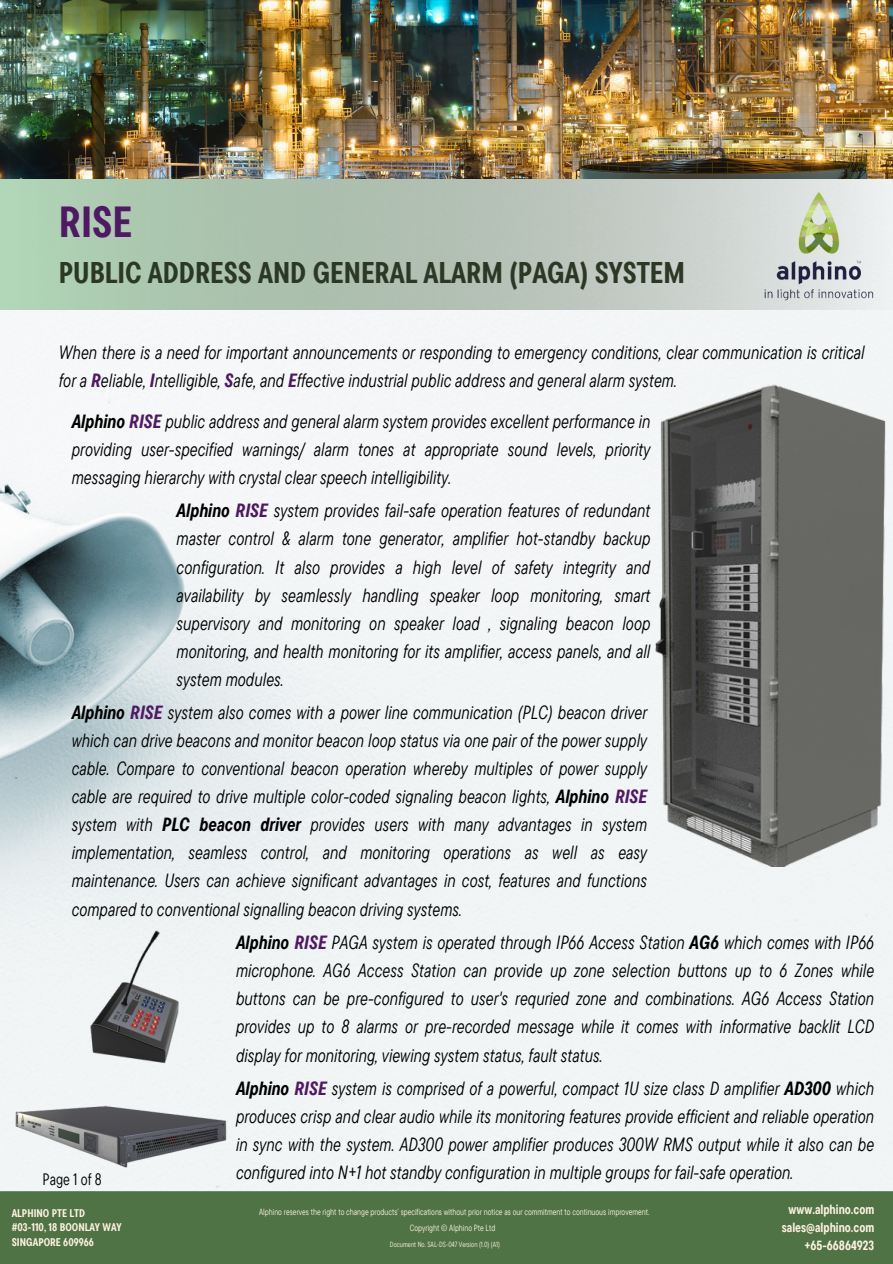
<style>
.page{position:relative;width:893px;height:1264px;background:#fff}
.page>*{position:absolute;margin:0;border:0;box-sizing:border-box;transform-origin:0 0}
.t1{font:700 43.35px "TT Commons Pro Cond";color:#4f1964}
.t2{font:700 29.85px "TT Commons Pro Cond";color:#2b3825}
.t3{font:italic 19.05px/28.2px "TT Commons Pro Cond";color:#000;text-align:justify}
.t4{font:16.5px "TT Commons Pro Cond";color:#000}
.t5{font:700 13.2px "TT Commons Pro Cond";color:#fdf1e2}
.t6{font:700 11.1px "TT Commons Pro Cond";color:#fdf1e2}
.t7{font:9px "TT Commons Pro Cond";color:#fdf1e2}
.t8{font:7.5px "TT Commons Pro Cond";color:#fdf1e2}
.s1{font-weight:700;color:#4f1964}
.s2{font-weight:700}
</style>
<div class="page">
<img style="left:0;top:309px;width:892px;height:882px">
<div style="left:0;top:1191px;width:892px;height:72px;background:#4f7344"></div>
<svg style="left:0;top:179px;width:892px;height:130px;background:#b6c8b9"></svg>
<img style="left:0;top:0;width:892px;height:179px">
<img style="left:753px;top:191px;width:133px;height:110px">
<img style="left:652px;top:384px;width:240px;height:482px">
<img style="left:12px;top:1100px;width:218px;height:69px">
<img style="left:89px;top:927px;width:91px;height:137px">
<p class="t1" style="left:59px;top:194px;width:75px">RISE</p>
<p class="t2" style="left:59px;top:253px;width:627px">PUBLIC ADDRESS AND GENERAL ALARM (PAGA) SYSTEM</p>
<p class="t3" style="left:59px;top:337px;width:807px">When there is a need for important announcements or responding to emergency conditions, clear communication is critical for a <span class="s1">R</span>eliable, <span class="s1">I</span>ntelligible, <span class="s1">S</span>afe, and <span class="s1">E</span>ffective industrial public address and general alarm system.</p>
<p class="t3" style="left:72px;top:406px;width:580px"><span class="s2">Alphino</span> <span class="s1">RISE</span> public address and general alarm system provides excellent performance in providing user-specified warnings/ alarm tones at appropriate sound levels, priority messaging hierarchy with crystal clear speech intelligibility.</p>
<p class="t3" style="left:176px;top:496px;width:475px"><span class="s2">Alphino</span> <span class="s1">RISE</span> system provides fail-safe operation features of redundant master control &amp; alarm tone generator, amplifier hot-standby backup configuration. It also provides a high level of safety integrity and availability by seamlessly handling speaker loop monitoring, smart supervisory and monitoring on speaker load , signaling beacon loop monitoring, and health monitoring for its amplifier, access panels, and all system modules.</p>
<p class="t3" style="left:72px;top:697px;width:577px"><span class="s2">Alphino</span> <span class="s1">RISE</span> system also comes with a power line communication (PLC) beacon driver which can drive beacons and monitor beacon loop status via one pair of the power supply cable. Compare to conventional beacon operation whereby multiples of power supply cable are required to drive multiple color-coded signaling beacon lights, <span class="s2">Alphino</span> <span class="s1">RISE </span>system with <span class="s2">PLC beacon driver</span> provides users with many advantages in system implementation, seamless control, and monitoring operations as well as easy maintenance. Users can achieve significant advantages in cost, features and functions compared to conventional signalling beacon driving systems.</p>
<p class="t4" style="left:43px;top:1168px;width:61px">Page 1 of 8</p>
<p class="t6" style="left:12px;top:1205px;width:75px">ALPHINO PTE LTD</p>
<p class="t6" style="left:12px;top:1220px;width:111px">#03-110, 18 BOONLAY WAY</p>
<p class="t6" style="left:12px;top:1235px;width:84px">SINGAPORE 609966</p>
<p class="t3" style="left:236px;top:927px;width:639px"><span class="s2">Alphino</span> <span class="s1">RISE</span> PAGA system is operated through IP66 Access Station <span class="s2">AG6</span> which comes with IP66 microphone. AG6 Access Station can provide up zone selection buttons up to 6 Zones while buttons can be pre-configured to user's requried zone and combinations. AG6 Access Station provides up to 8 alarms or pre-recorded message while it comes with informative backlit LCD display for monitoring, viewing system status, fault status.</p>
<p class="t3" style="left:236px;top:1073px;width:639px"><span class="s2">Alphino</span> <span class="s1">RISE</span> system is comprised of a powerful, compact 1U size class D amplifier <span class="s2">AD300</span> which produces crisp and clear audio while its monitoring features provide efficient and reliable operation in sync with the system. AD300 power amplifier produces 300W RMS output while it also can be configured into N+1 hot standby configuration in multiple groups for fail-safe operation.</p>
<p class="t7" style="left:259px;top:1205px;width:392px">Alphino reserves the right to change products’ specifications without prior notice as our commitment to continuous improvement.</p>
<p class="t7" style="left:409px;top:1221px;width:87px">Copyright © Alphino Pte Ltd</p>
<p class="t8" style="left:390px;top:1239px;width:111px">Document No. SAL-DS-047 Version (1.0) (A1)</p>
<p class="t5" style="left:788px;top:1201px;width:87px">www.alphino.com</p>
<p class="t5" style="left:781px;top:1218px;width:94px">sales@alphino.com</p>
<p class="t5" style="left:804px;top:1236px;width:71px">+65-66864923</p>
</div>
